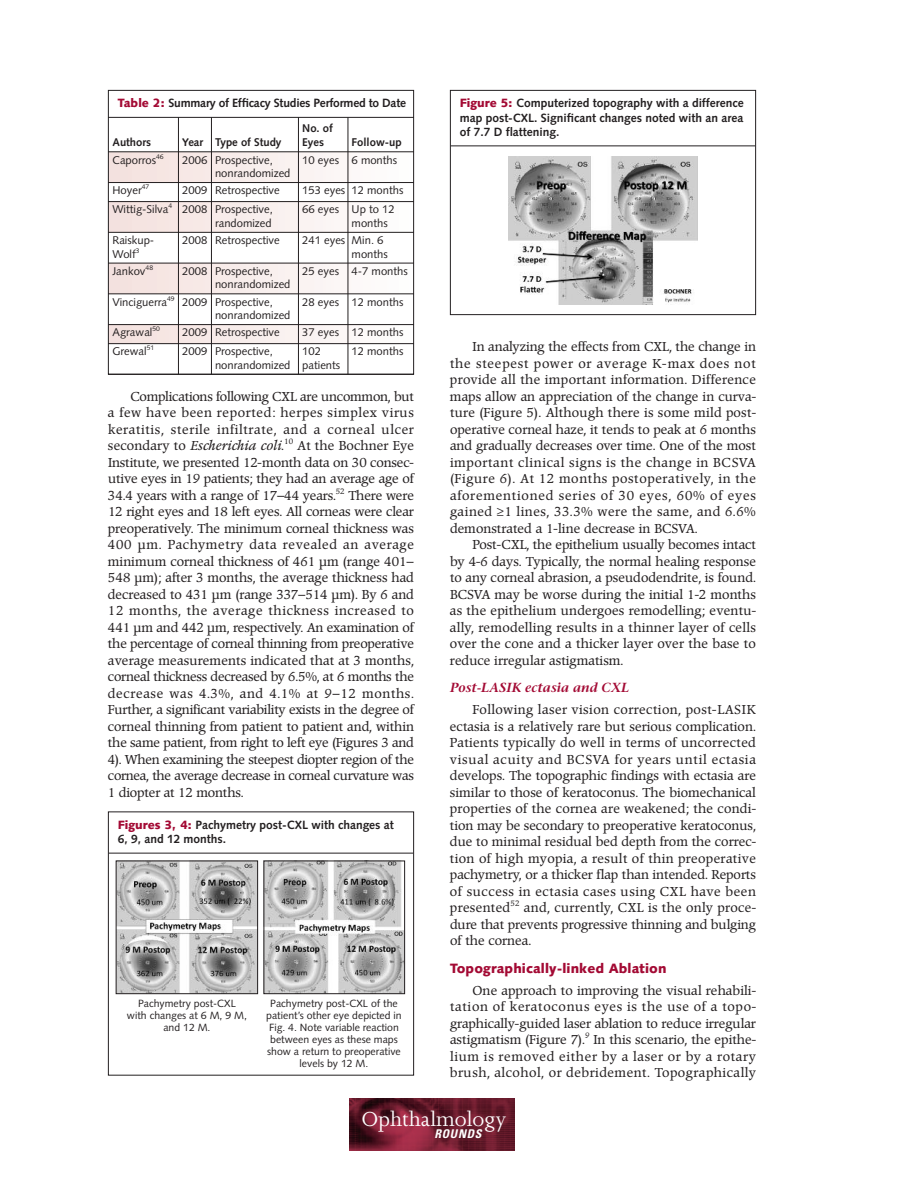
<style>
.page{position:relative;width:918px;height:1188px;background:#fff}
.page>*{position:absolute;margin:0;border:0;box-sizing:border-box;transform-origin:0 0}
.t1{font:23.4px "Joanna";color:#fff}
.t2{font:900 13.5px "Syntax";letter-spacing:.005em;color:#a30a34}
.t3{font:italic 600 13.2px "Stone Serif";color:#a30a34}
.t4{font:12.75px/16.5px "Poppl Pontifex BE";color:#231f20;text-align:justify}
.t5{font:700 12px/14.2px "Syntax";color:#231f20}
.t6{font:700 12px "Syntax";letter-spacing:-.02em;color:#231f20}
.t7{font:italic 700 condensed 12px "Univers";letter-spacing:.06em;color:#fff}
.t8{font:11.25px/13.5px "Syntax";color:#231f20}
.t9{font:700 11.25px/13.5px "Syntax";color:#231f20}
.t10{font:10.5px/12px "Syntax";color:#231f20;text-align:center}
.t11{font:7.65px "Poppl Pontifex BE";color:#231f20}
.t12{font:6.75px "Syntax";color:#231f20}
.s1{font-weight:900;color:#a30a34}
.s2{font-style:italic}
</style>
<div class="page">
<div style="left:108px;top:152px;width:306px;height:30px;background:linear-gradient(to right,#f3e0dd,#fefefe)"></div>
<div style="left:108px;top:202px;width:306px;height:30px;background:linear-gradient(to right,#f3e0dd,#fefefe)"></div>
<div style="left:108px;top:263px;width:306px;height:30px;background:linear-gradient(to right,#f3e0dd,#fefefe)"></div>
<div style="left:108px;top:325px;width:306px;height:18px;background:linear-gradient(to right,#f3e0dd,#fefefe)"></div>
<div style="left:108px;top:812px;width:306px;height:264px;border:1px solid #231f20"></div>
<hr style="left:109px;top:853px;width:304px;height:1px;background:#231f20">
<img style="left:350px;top:1098px;width:164px;height:53px">
<div style="left:450px;top:90px;width:306px;height:225px;border:1px solid #231f20"></div>
<hr style="left:451px;top:146px;width:304px;height:1px;background:#231f20">
<img style="left:118px;top:863px;width:138px;height:129px">
<div style="left:116px;top:861px;width:142px;height:133px;border:1px solid #231f20"></div>
<img style="left:266px;top:863px;width:137px;height:129px">
<div style="left:264px;top:861px;width:141px;height:133px;border:1px solid #231f20"></div>
<img style="left:509px;top:156px;width:188px;height:149px">
<div style="left:108px;top:90px;width:306px;height:285px;border:1px solid #231f20"></div>
<hr style="left:108px;top:117px;width:306px;height:1px;background:#231f20">
<hr style="left:108px;top:151px;width:306px;height:1px;background:#231f20">
<hr style="left:108px;top:182px;width:306px;height:1px;background:#231f20">
<hr style="left:108px;top:201px;width:306px;height:1px;background:#231f20">
<hr style="left:108px;top:232px;width:306px;height:1px;background:#231f20">
<hr style="left:108px;top:263px;width:306px;height:1px;background:#231f20">
<hr style="left:108px;top:293px;width:306px;height:1px;background:#231f20">
<hr style="left:108px;top:324px;width:306px;height:1px;background:#231f20">
<hr style="left:108px;top:343px;width:306px;height:1px;background:#231f20">
<hr style="left:108px;top:374px;width:306px;height:1px;background:#231f20">
<hr style="left:178px;top:117px;width:1px;height:257px;background:#231f20">
<hr style="left:211px;top:117px;width:1px;height:257px;background:#231f20">
<hr style="left:298px;top:117px;width:1px;height:257px;background:#231f20">
<hr style="left:348px;top:117px;width:1px;height:257px;background:#231f20">
<p class="t6" style="left:118px;top:98px;width:290px"><span class="s1">Table 2:</span> Summary of Efficacy Studies Performed to Date</p>
<p class="t9" style="left:112px;top:136px;width:40px">Authors</p>
<p class="t9" style="left:182px;top:136px;width:101px">Year Type of Study</p>
<p class="t9" style="left:302px;top:123px;width:32px">No. of<br>Eyes</p>
<p class="t9" style="left:352px;top:136px;width:51px">Follow-up</p>
<p class="t8" style="left:112px;top:154px;width:45px">Caporros</p>
<p class="t12" style="left:156px;top:153px;width:9px">46</p>
<p class="t8" style="left:215px;top:154px;width:77px;text-indent:-33px">2006 Prospective, nonrandomized</p>
<p class="t8" style="left:302px;top:154px;width:96px">10 eyes 6 months</p>
<p class="t8" style="left:112px;top:185px;width:31px">Hoyer</p>
<p class="t12" style="left:142px;top:184px;width:9px">47</p>
<p class="t8" style="left:182px;top:185px;width:99px">2009 Retrospective</p>
<p class="t8" style="left:302px;top:185px;width:103px">153 eyes 12 months</p>
<p class="t8" style="left:112px;top:204px;width:58px">Wittig-Silva</p>
<p class="t12" style="left:169px;top:203px;width:5px">4</p>
<p class="t8" style="left:182px;top:204px;width:92px;text-align:right">2008 Prospective, randomized</p>
<p class="t8" style="left:352px;top:204px;width:45px;text-indent:-49px">66 eyes Up to 12 months</p>
<p class="t8" style="left:112px;top:235px;width:43px">Raiskup-<br>Wolf</p>
<p class="t8" style="left:182px;top:235px;width:99px">2008 Retrospective</p>
<p class="t8" style="left:352px;top:235px;width:38px;text-indent:-49px">241 eyes Min. 6 months</p>
<p class="t12" style="left:136px;top:248px;width:5px">3</p>
<p class="t8" style="left:112px;top:265px;width:42px">Jankov<sup>48</sup></p>
<p class="t8" style="left:215px;top:265px;width:77px;text-indent:-33px">2008 Prospective, nonrandomized</p>
<p class="t8" style="left:302px;top:265px;width:107px">25 eyes 4-7 months</p>
<p class="t8" style="left:112px;top:296px;width:56px">Vinciguerra</p>
<p class="t12" style="left:167px;top:296px;width:9px">49</p>
<p class="t8" style="left:215px;top:296px;width:77px;text-indent:-33px">2009 Prospective, nonrandomized</p>
<p class="t8" style="left:302px;top:296px;width:103px">28 eyes 12 months</p>
<p class="t8" style="left:112px;top:327px;width:49px">Agrawal<sup>50</sup></p>
<p class="t8" style="left:182px;top:327px;width:99px">2009 Retrospective</p>
<p class="t8" style="left:302px;top:327px;width:103px">37 eyes 12 months</p>
<p class="t8" style="left:112px;top:346px;width:43px">Grewal<sup>51</sup></p>
<p class="t8" style="left:215px;top:346px;width:77px;text-indent:-33px">2009 Prospective, nonrandomized</p>
<p class="t8" style="left:302px;top:346px;width:40px">102 patients</p>
<p class="t8" style="left:352px;top:346px;width:53px">12 months</p>
<p class="t4" style="left:108px;top:389px;width:308px;text-indent:23px">Complications following CXL are uncommon, but a few have been reported: herpes simplex virus keratitis, sterile infiltrate, and a corneal ulcer secondary to <span class="s2">Escherichia coli</span>.</p>
<p class="t11" style="left:284px;top:438px;width:10px">10</p>
<p class="t4" style="left:108px;top:439px;width:308px;text-indent:189px">At the Bochner Eye Institute, we presented 12-month data on 30 consec&shy;utive eyes in 19 patients; they had an average age of 34.4 years with a range of 17–44 years.</p>
<p class="t11" style="left:336px;top:488px;width:10px">52</p>
<p class="t4" style="left:108px;top:488px;width:308px;text-indent:240px">There were 12 right eyes and 18 left eyes. All corneas were clear preoperatively. The minimum corneal thickness was 400 µm. Pachymetry data revealed an average minimum corneal thickness of 461 µm (range 401– 548 µm); after 3 months, the average thickness had decreased to 431 µm (range 337–514 µm). By 6 and 12 months, the average thickness increased to 441 µm and 442 µm, respectively. An examination of the percentage of corneal thinning from preoperative average measurements indicated that at 3 months, corneal thickness decreased by 6.5%, at 6 months the decrease was 4.3%, and 4.1% at 9–12 months.<br>Further, a significant variability exists in the degree of corneal thinning from patient to patient and, within the same patient, from right to left eye (Figures 3 and 4). When examining the steepest diopter region of the cornea, the average decrease in corneal curvature was 1 diopter at 12 months.</p>
<p class="t5" style="left:118px;top:819px;width:278px"><span class="s1">Figures 3, 4:</span> Pachymetry post-CXL with changes at<br>6, 9, and 12 months.</p>
<p class="t10" style="left:127px;top:999px;width:122px">Pachymetry post-CXL with changes at 6 M, 9 M, and 12 M.</p>
<p class="t10" style="left:266px;top:999px;width:137px">Pachymetry post-CXL of the patient’s other eye depicted in<br>Fig. 4. Note variable reaction between eyes as these maps show a return to preoperative levels by 12 M.</p>
<p class="t5" style="left:460px;top:97px;width:285px;text-align:justify"><span class="s1">Figure 5:</span> Computerized topography with a difference map post-CXL. Significant changes noted with an area of 7.7 D flattening.</p>
<p class="t4" style="left:450px;top:340px;width:308px;text-indent:23px">In analyzing the effects from CXL, the change in the steepest power or average K-max does not provide all the important information. Difference maps allow an appreciation of the change in curva&shy;ture (Figure 5). Although there is some mild post&shy;operative corneal haze, it tends to peak at 6 months and gradually decreases over time. One of the most important clinical signs is the change in BCSVA (Figure 6). At 12 months postoperatively, in the aforementioned series of 30 eyes, 60% of eyes gained ≥1 lines, 33.3% were the same, and 6.6% demonstrated a 1-line decrease in BCSVA.</p>
<p class="t4" style="left:450px;top:538px;width:308px;text-indent:23px">Post-CXL, the epithelium usually becomes intact by 4-6 days. Typically, the normal healing response to any corneal abrasion, a pseudodendrite, is found.<br>BCSVA may be worse during the initial 1-2 months as the epithelium undergoes remodelling; eventu&shy;ally, remodelling results in a thinner layer of cells over the cone and a thicker layer over the base to reduce irregular astigmatism.</p>
<p class="t3" style="left:450px;top:683px;width:181px">Post-LASIK ectasia and CXL</p>
<p class="t4" style="left:450px;top:703px;width:308px;text-indent:23px">Following laser vision correction, post-LASIK ectasia is a relatively rare but serious complication.<br>Patients typically do well in terms of uncorrected visual acuity and BCSVA for years until ectasia develops. The topographic findings with ectasia are similar to those of keratoconus. The biomechanical properties of the cornea are weakened; the condi&shy;tion may be secondary to preoperative keratoconus, due to minimal residual bed depth from the correc&shy;tion of high myopia, a result of thin preoperative pachymetry, or a thicker flap than intended. Reports of success in ectasia cases using CXL have been presented<sup>52</sup> and, currently, CXL is the only proce&shy;dure that prevents progressive thinning and bulging of the cornea.</p>
<p class="t2" style="left:450px;top:963px;width:218px">Topographically-linked Ablation</p>
<p class="t4" style="left:450px;top:983px;width:308px;text-indent:23px">One approach to improving the visual rehabili&shy;tation of keratoconus eyes is the use of a topo&shy;graphically-guided laser ablation to reduce irregular astigmatism (Figure 7).<sup>9</sup> In this scenario, the epithe&shy;lium is removed either by a laser or by a rotary brush, alcohol, or debridement. Topographically</p>
<h1 class="t1" style="left:362px;top:1111px;width:146px">Ophthalmology</h1>
<p class="t7" style="left:434px;top:1129px;width:49px">ROUNDS</p>
</div>
